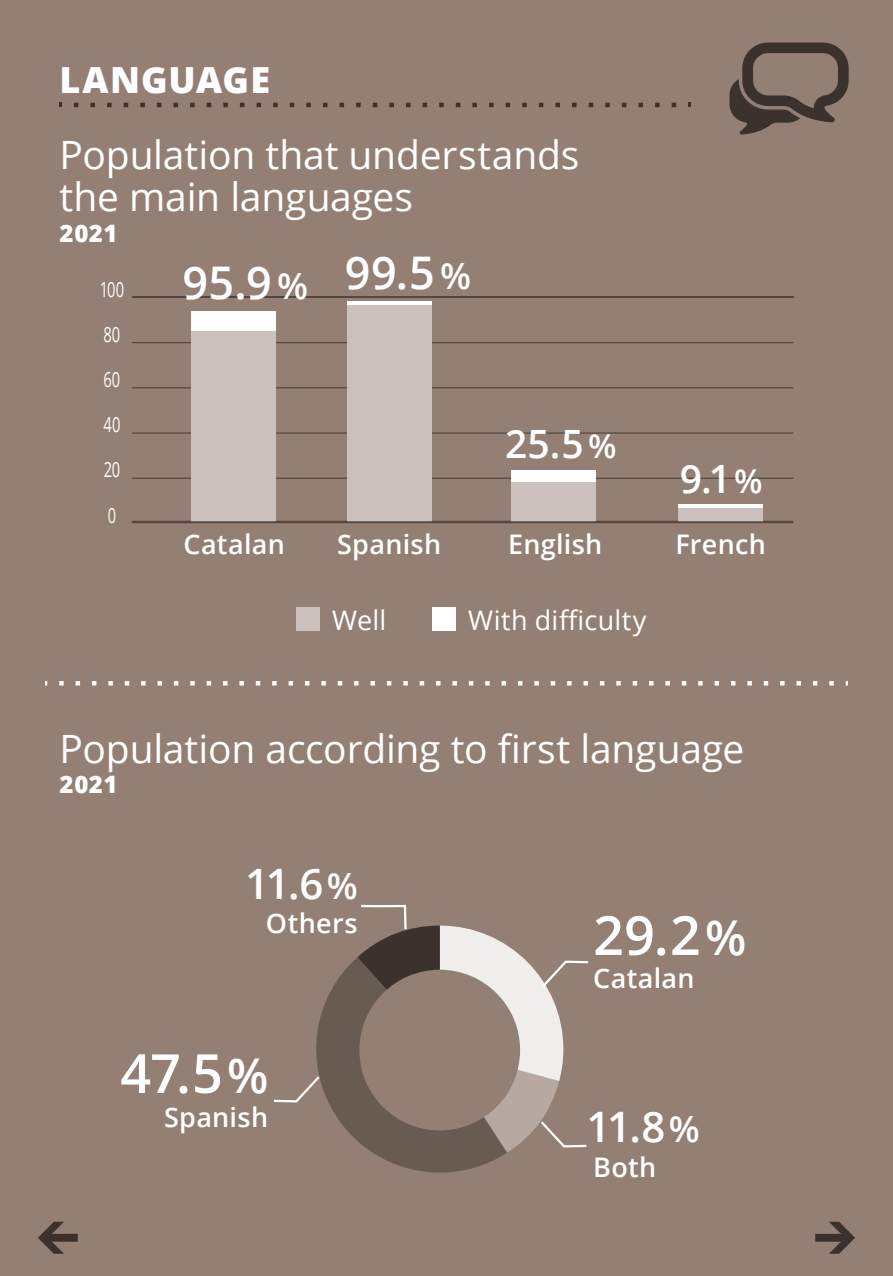
<style>
.page{position:relative;width:893px;height:1276px;background:#937f74}
.page>*{position:absolute;margin:0;border:0;box-sizing:border-box;transform-origin:0 0}
.t1{font:600 54px "Open Sans";color:#fff}
.t2{font:600 45px "Open Sans";color:#fff}
.t3{font:600 42px "Open Sans";color:#fff}
.t4{font:39px/42px "Open Sans";letter-spacing:-.005em;color:#fff}
.t5{font:600 39px "Open Sans";color:#fff}
.t6{font:800 36px "Open Sans";letter-spacing:.025em;color:#fff}
.t7{font:600 27px "Open Sans";letter-spacing:.01em;color:#fff}
.t8{font:27px "Open Sans";letter-spacing:.015em;color:#fff}
.t9{font:800 24px "Open Sans";letter-spacing:.025em;color:#fff}
.t10{font:21px/45px "Open Sans";color:#fff;scale:.7 1}
.s1{font-size:36px}
.s2{font-size:33px}
.s3{font-size:48px}
</style>
<div class="page">
<svg style="left:729px;top:43px;width:120px;height:91px"></svg>
<svg style="left:672px;top:103px;width:4px;height:4px"></svg>
<svg style="left:655px;top:103px;width:5px;height:4px"></svg>
<svg style="left:638px;top:103px;width:5px;height:4px"></svg>
<svg style="left:622px;top:103px;width:4px;height:4px"></svg>
<svg style="left:605px;top:103px;width:5px;height:4px"></svg>
<svg style="left:589px;top:103px;width:4px;height:4px"></svg>
<svg style="left:572px;top:103px;width:5px;height:4px"></svg>
<svg style="left:555px;top:103px;width:5px;height:4px"></svg>
<svg style="left:539px;top:103px;width:4px;height:4px"></svg>
<svg style="left:522px;top:103px;width:5px;height:4px"></svg>
<svg style="left:506px;top:103px;width:4px;height:4px"></svg>
<svg style="left:489px;top:103px;width:5px;height:4px"></svg>
<svg style="left:472px;top:103px;width:5px;height:4px"></svg>
<svg style="left:456px;top:103px;width:4px;height:4px"></svg>
<svg style="left:439px;top:103px;width:5px;height:4px"></svg>
<svg style="left:423px;top:103px;width:4px;height:4px"></svg>
<svg style="left:406px;top:103px;width:4px;height:4px"></svg>
<svg style="left:389px;top:103px;width:5px;height:4px"></svg>
<svg style="left:373px;top:103px;width:4px;height:4px"></svg>
<svg style="left:356px;top:103px;width:5px;height:4px"></svg>
<svg style="left:340px;top:103px;width:4px;height:4px"></svg>
<svg style="left:323px;top:103px;width:4px;height:4px"></svg>
<svg style="left:306px;top:103px;width:5px;height:4px"></svg>
<svg style="left:290px;top:103px;width:4px;height:4px"></svg>
<svg style="left:273px;top:103px;width:5px;height:4px"></svg>
<svg style="left:257px;top:103px;width:4px;height:4px"></svg>
<svg style="left:240px;top:103px;width:4px;height:4px"></svg>
<svg style="left:223px;top:103px;width:5px;height:4px"></svg>
<svg style="left:207px;top:103px;width:4px;height:4px"></svg>
<svg style="left:190px;top:103px;width:5px;height:4px"></svg>
<svg style="left:173px;top:103px;width:5px;height:4px"></svg>
<svg style="left:157px;top:103px;width:4px;height:4px"></svg>
<svg style="left:140px;top:103px;width:5px;height:4px"></svg>
<svg style="left:124px;top:103px;width:4px;height:4px"></svg>
<svg style="left:107px;top:103px;width:5px;height:4px"></svg>
<svg style="left:90px;top:103px;width:5px;height:4px"></svg>
<svg style="left:74px;top:103px;width:4px;height:4px"></svg>
<svg style="left:274px;top:904px;width:315px;height:268px"></svg>
<div style="left:296px;top:607px;width:24px;height:24px;background:#ccc0bc"></div>
<div style="left:432px;top:607px;width:24px;height:24px;background:#fff"></div>
<hr style="left:132px;top:297px;width:661px;height:1px;background:#524740">
<hr style="left:431px;top:342px;width:362px;height:1px;background:#524740">
<hr style="left:276px;top:342px;width:71px;height:1px;background:#524740">
<hr style="left:132px;top:342px;width:59px;height:1px;background:#524740">
<hr style="left:431px;top:387px;width:362px;height:1px;background:#524740">
<hr style="left:276px;top:387px;width:71px;height:1px;background:#524740">
<hr style="left:132px;top:387px;width:59px;height:1px;background:#524740">
<hr style="left:431px;top:432px;width:362px;height:2px;background:#524740">
<hr style="left:276px;top:432px;width:71px;height:2px;background:#524740">
<hr style="left:132px;top:432px;width:59px;height:2px;background:#524740">
<hr style="left:431px;top:478px;width:362px;height:1px;background:#524740">
<hr style="left:276px;top:478px;width:71px;height:1px;background:#524740">
<hr style="left:132px;top:478px;width:59px;height:1px;background:#524740">
<div style="left:191px;top:329px;width:85px;height:192px;background:#ccc0bc"></div>
<div style="left:191px;top:311px;width:85px;height:20px;background:#fff"></div>
<div style="left:347px;top:305px;width:84px;height:217px;background:#ccc0bc"></div>
<hr style="left:347px;top:301px;width:84px;height:4px;background:#fff">
<div style="left:511px;top:482px;width:84px;height:40px;background:#ccc0bc"></div>
<div style="left:511px;top:470px;width:84px;height:12px;background:#fff"></div>
<div style="left:679px;top:508px;width:84px;height:13px;background:#ccc0bc"></div>
<hr style="left:679px;top:504px;width:84px;height:4px;background:#fff">
<svg style="left:132px;top:521px;width:661px;height:2px"></svg>
<hr style="left:191px;top:521px;width:85px;height:1px;background:#726d6c">
<hr style="left:347px;top:521px;width:84px;height:1px;background:#726d6c">
<hr style="left:511px;top:521px;width:84px;height:1px;background:#726d6c">
<hr style="left:679px;top:521px;width:84px;height:1px;background:#726d6c">
<svg style="left:59px;top:681px;width:775px;height:4px"></svg>
<svg style="left:815px;top:1221px;width:40px;height:32px"></svg>
<svg style="left:38px;top:1221px;width:40px;height:32px"></svg>
<h2 class="t6" style="left:60px;top:53px;width:212px">LANGUAGE</h2>
<h3 class="t4" style="left:60px;top:132px;width:521px">Population that understands the main languages</h3>
<h3 class="t9" style="left:60px;top:215px;width:60px">2021</h3>
<p class="t10" style="left:100px;top:267px;width:37px">100<br>80<br>60<br>40<br>20<br>0</p>
<p class="t2" style="left:183px;top:247px;width:290px">95.9<sub>%</sub> 99.5<span class="s1">%</span></p>
<p class="t5" style="left:505px;top:417px;width:113px">25.5<span class="s2">%</span></p>
<p class="t5" style="left:680px;top:451px;width:84px">9.1<span class="s2">%</span></p>
<p class="t7" style="left:183px;top:525px;width:103px">Catalan</p>
<p class="t7" style="left:337px;top:525px;width:106px">Spanish</p>
<p class="t7" style="left:508px;top:525px;width:96px">English</p>
<p class="t7" style="left:675px;top:525px;width:92px">French</p>
<p class="t8" style="left:332px;top:602px;width:56px">Well</p>
<p class="t8" style="left:468px;top:602px;width:180px">With difficulty</p>
<h3 class="t4" style="left:60px;top:726px;width:686px">Population according to first language</h3>
<h3 class="t9" style="left:60px;top:765px;width:60px">2021</h3>
<p class="t3" style="left:245px;top:855px;width:114px">11.6<span class="s1">%</span></p>
<p class="t7" style="left:266px;top:904px;width:93px">Others</p>
<h1 class="t1" style="left:120px;top:1036px;width:150px">47.5<span class="s3">%</span></h1>
<p class="t7" style="left:164px;top:1099px;width:106px">Spanish</p>
<h1 class="t1" style="left:593px;top:898px;width:155px">29.2<span class="s3">%</span></h1>
<p class="t7" style="left:593px;top:959px;width:103px">Catalan</p>
<p class="t3" style="left:586px;top:1098px;width:115px">11.8<span class="s1">%</span></p>
<p class="t7" style="left:593px;top:1149px;width:64px">Both</p>
</div>
